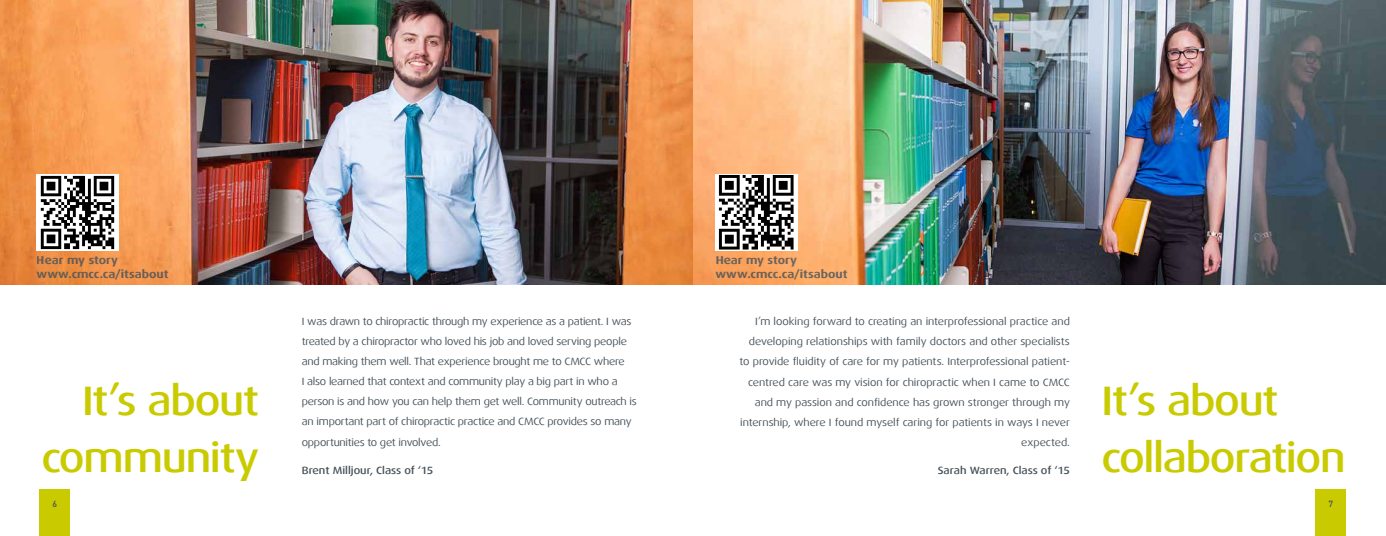
<style>
.page{position:relative;width:1386px;height:536px;background:#fff}
.page>*{position:absolute;margin:0;border:0;box-sizing:border-box;transform-origin:0 0}
.t1{font:500 41.12px/57.2px "Dax Wide";letter-spacing:-.03em;color:#c9cb00;text-align:right}
.t2{font:700 11.38px "Dax Wide";color:#445058}
.t3{font:10.5px/20.1px "Dax Wide";letter-spacing:-.02em;color:#445058}
.t4{font:500 10.5px "Dax Wide";letter-spacing:-.005em;color:#445058}
.t5{font:500 8.75px "DIN";color:#445058}
</style>
<div class="page">
<div style="left:39px;top:489px;width:31px;height:47px;background:#c9cb00"></div>
<div style="left:1315px;top:489px;width:31px;height:47px;background:#c9cb00"></div>
<img style="left:0;top:0;width:1386px;height:284px">
<img style="left:715px;top:174px;width:82px;height:76px">
<img style="left:36px;top:174px;width:82px;height:76px">
<p class="t2" style="left:37px;top:253px;width:83px">Hear my story</p>
<p class="t2" style="left:716px;top:253px;width:83px">Hear my story</p>
<p class="t2" style="left:36px;top:267px;width:134px">www.cmcc.ca/itsabout</p>
<p class="t2" style="left:715px;top:267px;width:134px">www.cmcc.ca/itsabout</p>
<h1 class="t1" style="left:41px;top:372px;width:219px">It’s about community</h1>
<p class="t3" style="left:302px;top:311px;width:337px">I was drawn to chiropractic through my experience as a patient. I was treated by a chiropractor who loved his job and loved serving people and making them well. That experience brought me to CMCC where<br>I also learned that context and community play a big part in who a person is and how you can help them get well. Community outreach is an important part of chiropractic practice and CMCC provides so many opportunities to get involved.</p>
<p class="t4" style="left:302px;top:464px;width:133px">Brent Milljour, Class of ‘15</p>
<p class="t3" style="left:740px;top:311px;width:332px;text-align:right">I’m looking forward to creating an interprofessional practice and developing relationships with family doctors and other specialists to provide fluidity of care for my patients. Interprofessional patient&shy;centred care was my vision for chiropractic when I came to CMCC and my passion and confidence has grown stronger through my internship, where I found myself caring for patients in ways I never expected.</p>
<p class="t4" style="left:938px;top:464px;width:134px">Sarah Warren, Class of ‘15</p>
<h1 class="t1" style="left:1102px;top:372px;width:246px;text-align:left">It’s about collaboration</h1>
<p class="t5" style="left:52px;top:498px;width:6px">6</p>
<p class="t5" style="left:1328px;top:498px;width:6px">7</p>
</div>
